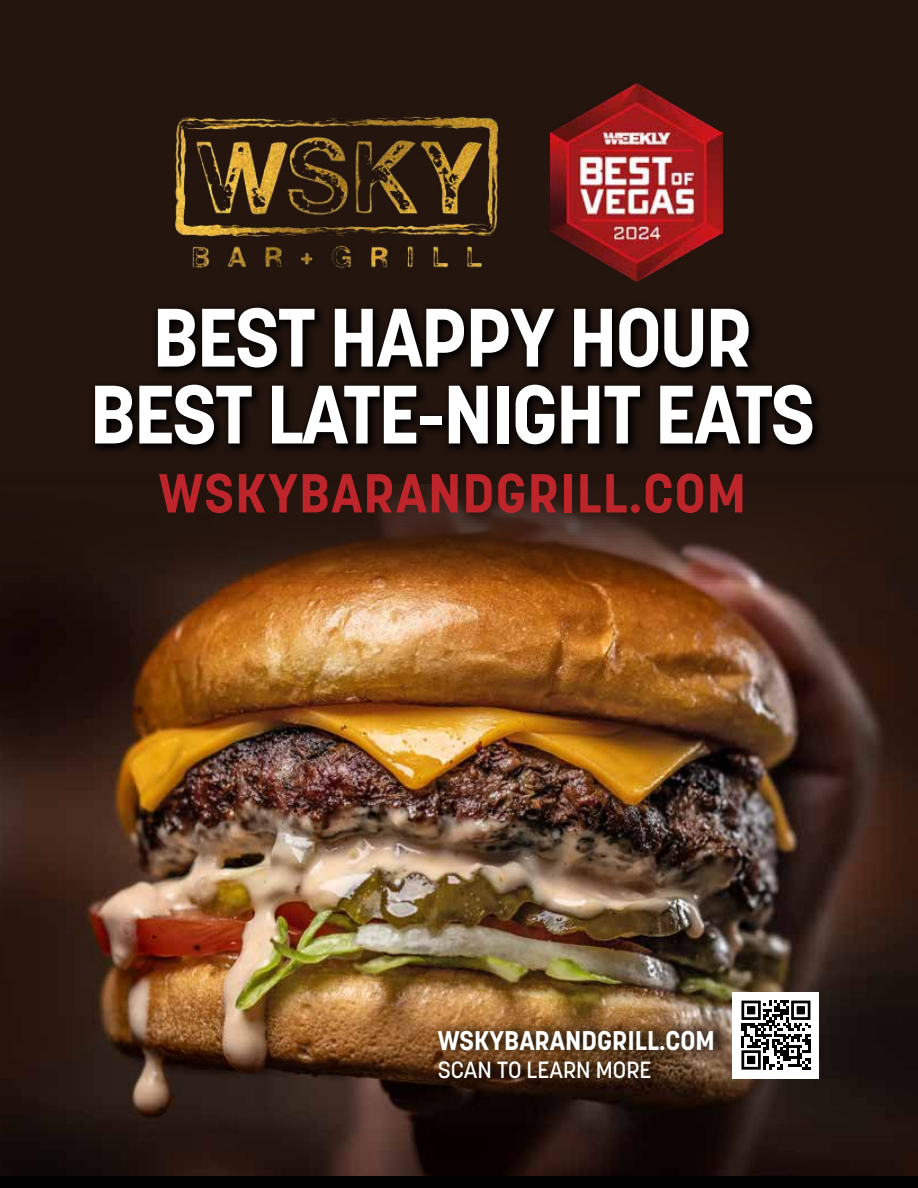
<style>
.page{position:relative;width:918px;height:1188px;background:#fff}
.page>*{position:absolute;margin:0;border:0;box-sizing:border-box;transform-origin:0 0}
.t1{font:700 81.9px/76.9px "Korolev";letter-spacing:-.025em;color:#fff;text-align:center}
.t2{font:700 54.45px "Korolev";letter-spacing:.025em;color:#bd252a}
.t3{font:700 26.85px "Korolev";color:#fff}
.t4{font:500 23.25px "Korolev";color:#fff}
</style>
<div class="page">
<div style="left:0;top:0;width:918px;height:1176px;background:#24150e"></div>
<img style="left:0;top:486px;width:918px;height:690px">
<svg style="left:94px;top:307px;width:726px;height:144px"></svg>
<img style="left:175px;top:116px;width:324px;height:152px">
<img style="left:550px;top:82px;width:173px;height:200px">
<svg style="left:434px;top:1020px;width:296px;height:68px"></svg>
<div style="left:733px;top:992px;width:86px;height:86px;background:#fff"></div>
<svg style="left:741px;top:1001px;width:69px;height:69px"></svg>
<p class="t1" style="left:90px;top:299px;width:727px">BEST HAPPY HOUR<br>BEST LATE-NIGHT EATS</p>
<p class="t2" style="left:159px;top:459px;width:589px">WSKYBARANDGRILL.COM</p>
<p class="t3" style="left:438px;top:1024px;width:279px">WSKYBARANDGRILL.COM</p>
<p class="t4" style="left:438px;top:1055px;width:215px">SCAN TO LEARN MORE</p>
</div>
